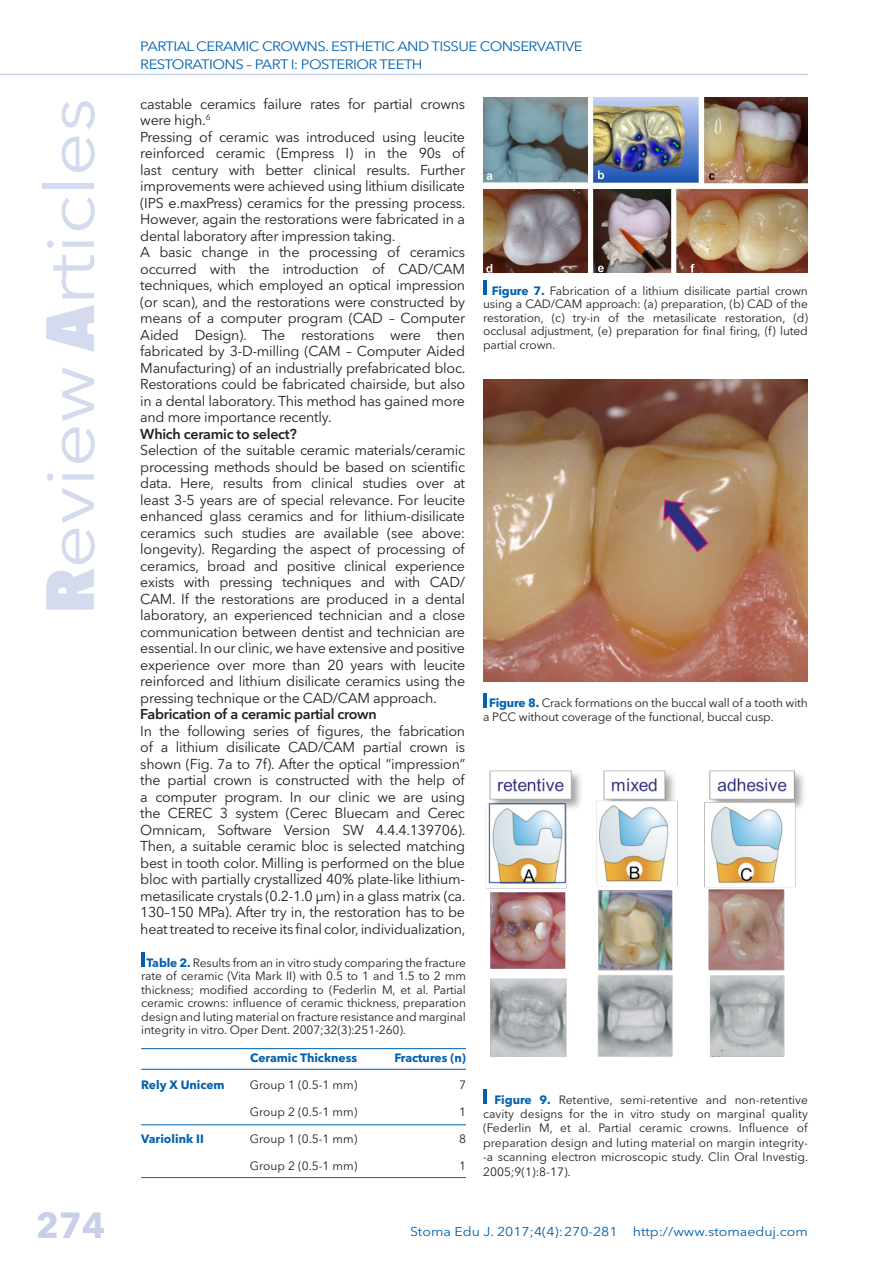
<style>
.page{position:relative;width:893px;height:1263px;background:#fff}
.page>*{position:absolute;margin:0;border:0;box-sizing:border-box;transform-origin:0 0}
.t1{font:67.5px "Avenir Next LT Pro";color:#d4dbee;scale:1.15 1}
.t2{font:700 36px "Avenir Next LT Pro";color:#c7d0e9}
.Text_plain{font:14.25px/16.5px "Avenir Next LT Pro";letter-spacing:-.02em;color:#231f20;text-align:justify}
.Text_plain-2{font:600 14.25px "Avenir Next LT Pro";letter-spacing:-.02em;color:#231f20}
.t3{font:13.5px "Avenir Next LT Pro";letter-spacing:-.04em;color:#0160ae;scale:1.11 1}
.t4{font:12.75px "Avenir Next LT Pro";color:#0160ae;scale:1.11 1}
.Text_plain-3{font:12px/13.5px "Avenir Next LT Pro";letter-spacing:-.01em;color:#231f20;text-align:justify}
.Explicatie_foto{font:12px/13.5px "Avenir Next LT Pro";letter-spacing:-.01em;color:#231f20;text-align:justify}
.Text_plain-4{font:700 12px "Avenir Next LT Pro";color:#0160ae}
.s1{font-weight:800;font-stretch:condensed}
.s2{font-weight:700;color:#0160ae}
</style>
<div class="page">
<hr style="left:0;top:74px;width:808px;height:1px;background:#c7d0e9">
<hr style="left:483px;top:280px;width:4px;height:15px;background:#0160ae">
<img style="left:483px;top:98px;width:325px;height:175px">
<img style="left:483px;top:380px;width:325px;height:302px">
<hr style="left:483px;top:693px;width:4px;height:14px;background:#0160ae">
<img style="left:485px;top:770px;width:319px;height:287px">
<hr style="left:483px;top:1089px;width:4px;height:14px;background:#0160ae">
<hr style="left:141px;top:1048px;width:325px;height:1px;background:#0160ae">
<hr style="left:141px;top:1069px;width:325px;height:1px;background:#0160ae">
<hr style="left:141px;top:1124px;width:325px;height:1px;background:#0160ae">
<hr style="left:141px;top:1177px;width:325px;height:1px;background:#0160ae">
<hr style="left:141px;top:952px;width:4px;height:15px;background:#0160ae">
<p class="t1" style="left:30px;top:614px;width:450px;rotate:-90deg"><span class="s1">R</span>eview <span class="s1">A</span>rticles</p>
<h2 class="t2" style="left:36px;top:1204px;width:71px">274</h2>
<p class="t3" style="left:140px;top:38px;width:400px">PARTIAL CERAMIC CROWNS. ESTHETIC AND TISSUE CONSERVATIVE</p>
<p class="t3" style="left:140px;top:56px;width:256px">RESTORATIONS – PART I: POSTERIOR TEETH</p>
<p class="Text_plain" style="left:140px;top:95px;width:326px">castable ceramics failure rates for partial crowns were high.<sup>6</sup></p>
<p class="Text_plain" style="left:140px;top:128px;width:327px">Pressing of ceramic was introduced using leucite reinforced ceramic (Empress I) in the 90s of last century with better clinical results. Further improvements were achieved using lithium disilicate (IPS e.maxPress) ceramics for the pressing process.<br>However, again the restorations were fabricated in a dental laboratory after impression taking.</p>
<p class="Text_plain" style="left:140px;top:244px;width:327px">A basic change in the processing of ceramics occurred with the introduction of CAD/CAM techniques, which employed an optical impression (or scan), and the restorations were constructed by means of a computer program (CAD – Computer Aided Design). The restorations were then fabricated by 3-D-milling (CAM – Computer Aided Manufacturing) of an industrially prefabricated bloc.<br>Restorations could be fabricated chairside, but also in a dental laboratory. This method has gained more and more importance recently.</p>
<p class="Text_plain-2" style="left:140px;top:425px;width:158px">Which ceramic to select?</p>
<p class="Text_plain" style="left:140px;top:442px;width:326px">Selection of the suitable ceramic materials/ceramic processing methods should be based on scientific data. Here, results from clinical studies over at least 3-5 years are of special relevance. For leucite enhanced glass ceramics and for lithium-disilicate ceramics such studies are available (see above: longevity). Regarding the aspect of processing of ceramics, broad and positive clinical experience exists with pressing techniques and with CAD/ CAM. If the restorations are produced in a dental laboratory, an experienced technician and a close communication between dentist and technician are essential. In our clinic, we have extensive and positive experience over more than 20 years with leucite reinforced and lithium disilicate ceramics using the pressing technique or the CAD/CAM approach.</p>
<p class="Text_plain-2" style="left:140px;top:705px;width:238px">Fabrication of a ceramic partial crown</p>
<p class="Text_plain" style="left:140px;top:722px;width:327px">In the following series of figures, the fabrication of a lithium disilicate CAD/CAM partial crown is shown (Fig. 7a to 7f). After the optical “impression” the partial crown is constructed with the help of a computer program. In our clinic we are using the CEREC 3 system (Cerec Bluecam and Cerec Omnicam, Software Version SW 4.4.4.139706).<br>Then, a suitable ceramic bloc is selected matching best in tooth color. Milling is performed on the blue bloc with partially crystallized 40% plate-like lithium&shy;metasilicate crystals (0.2-1.0 µm) in a glass matrix (ca.<br>130–150 MPa). After try in, the restoration has to be heat treated to receive its final color, individualization,</p>
<p class="Explicatie_foto" style="left:141px;top:956px;width:326px;text-indent:5px"><span class="s2">Table 2.</span> Results from an in vitro study comparing the fracture rate of ceramic (Vita Mark II) with 0.5 to 1 and 1.5 to 2 mm thickness; modified according to (Federlin M, et al. Partial ceramic crowns: influence of ceramic thickness, preparation design and luting material on fracture resistance and marginal integrity in vitro. Oper Dent. 2007;32(3):251-260).</p>
<p class="Text_plain-4" style="left:141px;top:1077px;width:85px">Rely X Unicem</p>
<p class="Text_plain-4" style="left:141px;top:1131px;width:64px">Variolink II</p>
<p class="Text_plain-4" style="left:250px;top:1050px;width:108px">Ceramic Thickness</p>
<p class="Text_plain-3" style="left:250px;top:1078px;width:109px">Group 1 (0.5-1 mm)</p>
<p class="Text_plain-3" style="left:250px;top:1105px;width:109px">Group 2 (0.5-1 mm)</p>
<p class="Text_plain-3" style="left:250px;top:1132px;width:109px">Group 1 (0.5-1 mm)</p>
<p class="Text_plain-3" style="left:250px;top:1159px;width:109px">Group 2 (0.5-1 mm)</p>
<p class="Text_plain-4" style="left:394px;top:1050px;width:73px">Fractures (n)</p>
<p class="Text_plain-3" style="left:459px;top:1078px;width:8px">7</p>
<p class="Text_plain-3" style="left:459px;top:1105px;width:8px">1</p>
<p class="Text_plain-3" style="left:459px;top:1132px;width:8px">8</p>
<p class="Text_plain-3" style="left:459px;top:1159px;width:8px">1</p>
<p class="Text_plain-3" style="left:483px;top:284px;width:326px;text-indent:9px"><span class="s2">Figure 7.</span> Fabrication of a lithium disilicate partial crown using a CAD/CAM approach: (a) preparation, (b) CAD of the restoration, (c) try-in of the metasilicate restoration, (d) occlusal adjustment, (e) preparation for final firing, (f) luted partial crown.</p>
<p class="Text_plain-3" style="left:483px;top:696px;width:326px;text-indent:6px"><span class="s2">Figure 8.</span> Crack formations on the buccal wall of a tooth with a PCC without coverage of the functional, buccal cusp.</p>
<p class="Text_plain-3" style="left:483px;top:1092px;width:327px;line-height:14.4px;text-indent:11px"><span class="s2">Figure 9.</span> Retentive, semi-retentive and non-retentive cavity designs for the in vitro study on marginal quality (Federlin M, et al. Partial ceramic crowns. Influence of preparation design and luting material on margin integrity--a scanning electron microscopic study. Clin Oral Investig.<br>2005;9(1):8-17).</p>
<p class="t4" style="left:410px;top:1223px;width:188px">Stoma Edu J. 2017;4(4):270-281</p>
<p class="t4" style="left:633px;top:1223px;width:159px">http://www.stomaeduj.com</p>
</div>
